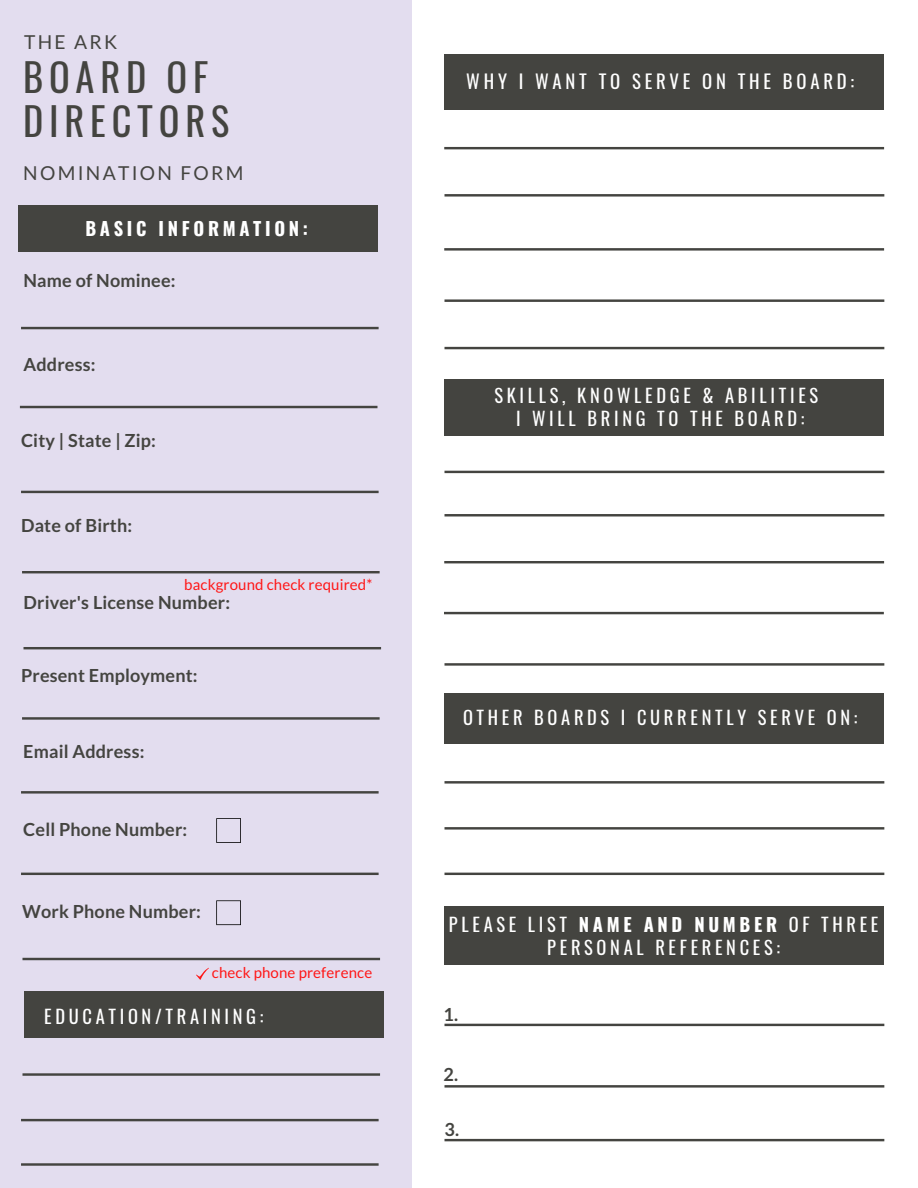
<style>
.page{position:relative;width:918px;height:1188px;background:#fff}
.page>*{position:absolute;margin:0;border:0;box-sizing:border-box;transform-origin:0 0}
.t1{font:38.4px/43.8px "Oswald";letter-spacing:.15em;color:#444440}
.t2{font:19.2px "Lato";letter-spacing:.12em;color:#444440}
.t3{font:18.75px "Oswald";letter-spacing:.2em;color:#fff}
.t4{font:18.45px/23.7px "Oswald";letter-spacing:.2em;color:#fff;text-align:center}
.t5{font:700 18.45px "Oswald";letter-spacing:.2em;color:#fff}
.t6{font:700 18px "Lato";letter-spacing:.01em;color:#444440}
.t7{font:15px "Lato";letter-spacing:.01em;color:#ff1616}
.s1{font-weight:700}
</style>
<div class="page">
<div style="left:0;top:0;width:412px;height:1188px;background:#e3ddef"></div>
<div style="left:18px;top:205px;width:360px;height:46px;background:#444440"></div>
<div style="left:24px;top:992px;width:360px;height:46px;background:#444440"></div>
<div style="left:445px;top:54px;width:439px;height:55px;background:#444440"></div>
<div style="left:445px;top:379px;width:439px;height:56px;background:#444440"></div>
<div style="left:445px;top:693px;width:439px;height:51px;background:#444440"></div>
<svg style="left:21px;top:327px;width:358px;height:2px"></svg>
<svg style="left:20px;top:406px;width:357px;height:2px"></svg>
<svg style="left:21px;top:491px;width:358px;height:2px"></svg>
<svg style="left:22px;top:571px;width:358px;height:2px"></svg>
<svg style="left:24px;top:647px;width:357px;height:2px"></svg>
<svg style="left:21px;top:791px;width:358px;height:3px"></svg>
<svg style="left:22px;top:717px;width:358px;height:3px"></svg>
<svg style="left:21px;top:873px;width:358px;height:2px"></svg>
<svg style="left:22px;top:958px;width:358px;height:2px"></svg>
<svg style="left:22px;top:1073px;width:358px;height:3px"></svg>
<svg style="left:21px;top:1119px;width:358px;height:2px"></svg>
<svg style="left:21px;top:1163px;width:358px;height:3px"></svg>
<svg style="left:216px;top:818px;width:25px;height:25px"></svg>
<svg style="left:216px;top:900px;width:25px;height:25px"></svg>
<svg style="left:444px;top:147px;width:440px;height:2px"></svg>
<svg style="left:445px;top:194px;width:439px;height:3px"></svg>
<svg style="left:444px;top:248px;width:440px;height:3px"></svg>
<svg style="left:445px;top:299px;width:439px;height:3px"></svg>
<svg style="left:445px;top:514px;width:439px;height:2px"></svg>
<svg style="left:444px;top:561px;width:440px;height:2px"></svg>
<svg style="left:444px;top:612px;width:440px;height:2px"></svg>
<svg style="left:445px;top:663px;width:439px;height:3px"></svg>
<svg style="left:445px;top:471px;width:439px;height:2px"></svg>
<svg style="left:445px;top:827px;width:439px;height:3px"></svg>
<svg style="left:445px;top:873px;width:439px;height:2px"></svg>
<svg style="left:445px;top:781px;width:439px;height:3px"></svg>
<div style="left:444px;top:906px;width:440px;height:59px;background:#444440"></div>
<svg style="left:445px;top:1024px;width:439px;height:2px"></svg>
<svg style="left:445px;top:1085px;width:439px;height:3px"></svg>
<svg style="left:445px;top:1139px;width:439px;height:2px"></svg>
<svg style="left:445px;top:347px;width:439px;height:2px"></svg>
<svg style="left:196px;top:968px;width:13px;height:12px"></svg>
<p class="t2" style="left:24px;top:30px;width:95px">THE ARK</p>
<h1 class="t1" style="left:23px;top:54px;width:207px">BOARD OF<br>DIRECTORS</h1>
<p class="t2" style="left:23px;top:161px;width:222px">NOMINATION FORM</p>
<p class="t5" style="left:85px;top:214px;width:224px">BASIC INFORMATION:</p>
<p class="t6" style="left:24px;top:269px;width:154px">Name of Nominee:</p>
<p class="t6" style="left:24px;top:353px;width:74px">Address:</p>
<p class="t6" style="left:21px;top:429px;width:137px">City | State | Zip:</p>
<p class="t6" style="left:21px;top:514px;width:113px">Date of Birth:</p>
<p class="t7" style="left:184px;top:575px;width:190px">background check required*</p>
<p class="t6" style="left:24px;top:591px;width:208px">Driver's License Number:</p>
<p class="t6" style="left:21px;top:664px;width:178px">Present Employment:</p>
<p class="t6" style="left:23px;top:741px;width:123px">Email Address:</p>
<p class="t6" style="left:23px;top:818px;width:166px">Cell Phone Number:</p>
<p class="t6" style="left:22px;top:900px;width:180px">Work Phone Number:</p>
<p class="t7" style="left:212px;top:964px;width:162px">check phone preference</p>
<p class="t4" style="left:44px;top:1004px;width:221px">EDUCATION/TRAINING:</p>
<p class="t3" style="left:466px;top:67px;width:389px">WHY I WANT TO SERVE ON THE BOARD:</p>
<p class="t4" style="left:494px;top:382px;width:325px">SKILLS, KNOWLEDGE &amp; ABILITIES<br>I WILL BRING TO THE BOARD:</p>
<p class="t4" style="left:463px;top:705px;width:396px">OTHER BOARDS I CURRENTLY SERVE ON:</p>
<p class="t4" style="left:449px;top:912px;width:431px">PLEASE LIST <span class="s1">NAME AND NUMBER</span> OF THREE<br>PERSONAL REFERENCES:</p>
<p class="t6" style="left:444px;top:1003px;width:16px">1.</p>
<p class="t6" style="left:444px;top:1063px;width:16px">2.</p>
<p class="t6" style="left:445px;top:1118px;width:16px">3.</p>
</div>
